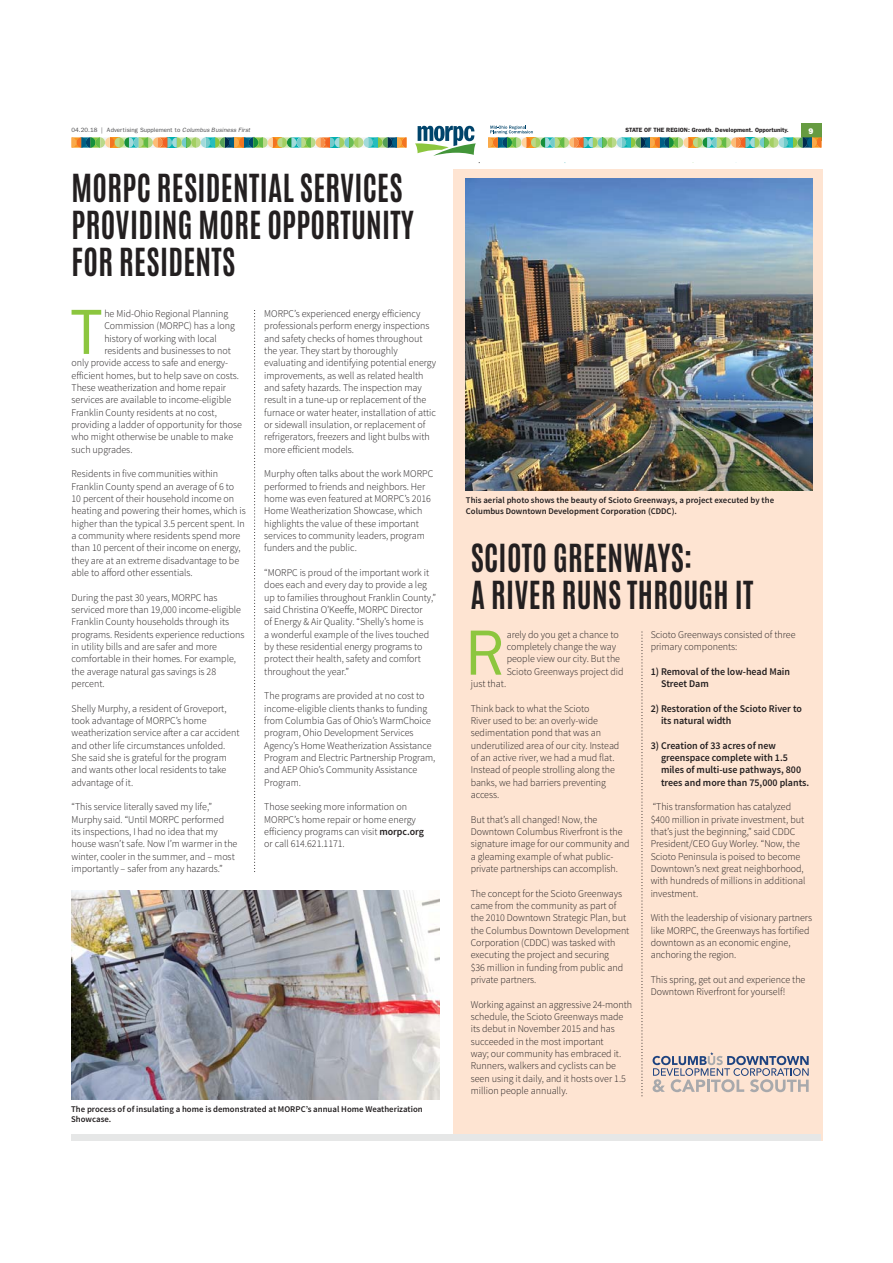
<style>
.page{position:relative;width:893px;height:1263px;background:#fff}
.page>*{position:absolute;margin:0;border:0;box-sizing:border-box;transform-origin:0 0}
.t1{font:64.2px "Franklin Gothic";color:#8cc63f}
.t2{font:700 32.85px/37px "Antonio";letter-spacing:.01em;color:#231f20;scale:.91 1}
.t3{font:300 10.35px/12.3px "Source Sans Pro";color:#231f20}
.t4{font:600 10.35px/12.3px "Source Sans Pro";color:#231f20}
.t5{font:600 8.7px/10.5px "Source Sans Pro";color:#231f20}
.t6{font:800 8.25px "Franklin Gothic";color:#fff}
.t7{font:6.15px "Franklin Gothic";color:#4c4c4e}
.t8{font:600 6.15px "Franklin Gothic";color:#231f20}
.s1{font-style:italic}
.s2{font-weight:600}
</style>
<div class="page">
<div style="left:801px;top:123px;width:20px;height:18px;background:#669b41"></div>
<svg style="left:415px;top:126px;width:61px;height:30px"></svg>
<svg style="left:72px;top:137px;width:334px;height:11px;background:#97b583"></svg>
<svg style="left:488px;top:126px;width:333px;height:22px"></svg>
<div style="left:453px;top:169px;width:369px;height:971px;background:#fee4d2"></div>
<div style="left:72px;top:1134px;width:749px;height:6px;background:#e6e7e7"></div>
<svg style="left:254px;top:310px;width:1px;height:562px"></svg>
<img style="left:71px;top:891px;width:368px;height:208px">
<svg style="left:641px;top:632px;width:1px;height:464px"></svg>
<img style="left:465px;top:178px;width:347px;height:313px">
<svg style="left:652px;top:1052px;width:156px;height:40px"></svg>
<p class="t7" style="left:72px;top:128px;width:180px">04.20.18 | Advertising Supplement to <span class="s1">Columbus Business First</span></p>
<p class="t8" style="left:625px;top:127px;width:165px">STATE OF THE REGION: Growth. Development. Opportunity.</p>
<p class="t6" style="left:808px;top:128px;width:6px">9</p>
<h2 class="t2" style="left:72px;top:171px;width:377px">MORPC RESIDENTIAL SERVICES<br>PROVIDING MORE OPPORTUNITY<br>FOR RESIDENTS</h2>
<h1 class="t1" style="left:71px;top:307px;width:35px">T</h1>
<p class="t3" style="left:104px;top:308px;width:125px">he Mid-Ohio Regional Planning</p>
<p class="t3" style="left:104px;top:321px;width:132px">Commission (MORPC) has a long</p>
<p class="t3" style="left:104px;top:333px;width:114px">history of working with local</p>
<p class="t3" style="left:104px;top:345px;width:128px">residents and businesses to not</p>
<p class="t3" style="left:72px;top:358px;width:158px">only provide access to safe and energy-</p>
<p class="t3" style="left:72px;top:370px;width:169px">efficient homes, but to help save on costs.</p>
<p class="t3" style="left:72px;top:382px;width:156px">These weatherization and home repair</p>
<p class="t3" style="left:72px;top:395px;width:161px">services are available to income-eligible</p>
<p class="t3" style="left:72px;top:407px;width:147px">Franklin County residents at no cost,</p>
<p class="t3" style="left:72px;top:419px;width:172px">providing a ladder of opportunity for those</p>
<p class="t3" style="left:72px;top:432px;width:163px">who might otherwise be unable to make</p>
<p class="t3" style="left:72px;top:444px;width:62px">such upgrades.</p>
<p class="t3" style="left:72px;top:469px;width:176px">Residents in five communities within Franklin County spend an average of 6 to 10 percent of their household income on heating and powering their homes, which is higher than the typical 3.5 percent spent. In a community where residents spend more than 10 percent of their income on energy, they are at an extreme disadvantage to be able to afford other essentials.</p>
<p class="t3" style="left:72px;top:592px;width:174px">During the past 30 years, MORPC has serviced more than 19,000 income-eligible Franklin County households through its programs. Residents experience reductions in utility bills and are safer and more comfortable in their homes. For example, the average natural gas savings is 28 percent.</p>
<p class="t3" style="left:72px;top:703px;width:169px">Shelly Murphy, a resident of Groveport, took advantage of MORPC’s home weatherization service after a car accident and other life circumstances unfolded.<br>She said she is grateful for the program and wants other local residents to take advantage of it.</p>
<p class="t3" style="left:72px;top:802px;width:167px">“This service literally saved my life,” Murphy said. “Until MORPC performed<br>its inspections, I had no idea that my house wasn’t safe. Now I’m warmer in the winter, cooler in the summer, and – most importantly – safer from any hazards.”</p>
<p class="t3" style="left:264px;top:308px;width:173px">MORPC’s experienced energy efficiency professionals perform energy inspections and safety checks of homes throughout the year. They start by thoroughly evaluating and identifying potential energy improvements, as well as related health and safety hazards. The inspection may result in a tune-up or replacement of the furnace or water heater, installation of attic or sidewall insulation, or replacement of refrigerators, freezers and light bulbs with more efficient models.</p>
<p class="t3" style="left:264px;top:469px;width:170px">Murphy often talks about the work MORPC performed to friends and neighbors. Her home was even featured at MORPC’s 2016<br>Home Weatherization Showcase, which highlights the value of these important services to community leaders, program funders and the public.</p>
<p class="t3" style="left:264px;top:567px;width:173px">“MORPC is proud of the important work it does each and every day to provide a leg up to families throughout Franklin County,” said Christina O’Keeffe, MORPC Director<br>of Energy &amp; Air Quality. “Shelly’s home is<br>a wonderful example of the lives touched by these residential energy programs to protect their health, safety and comfort throughout the year.”</p>
<p class="t3" style="left:264px;top:691px;width:173px">The programs are provided at no cost to income-eligible clients thanks to funding from Columbia Gas of Ohio’s WarmChoice program, Ohio Development Services Agency’s Home Weatherization Assistance Program and Electric Partnership Program, and AEP Ohio’s Community Assistance Program.</p>
<p class="t3" style="left:264px;top:802px;width:161px">Those seeking more information on MORPC’s home repair or home energy efficiency programs can visit <span class="s2">morpc.org </span>or call 614.621.1171.</p>
<p class="t5" style="left:71px;top:1105px;width:353px">The process of of insulating a home is demonstrated at MORPC’s annual Home Weatherization<br>Showcase.</p>
<p class="t5" style="left:466px;top:496px;width:310px">This aerial photo shows the beauty of Scioto Greenways, a project executed by the<br>Columbus Downtown Development Corporation (CDDC).</p>
<h2 class="t2" style="left:470px;top:541px;width:312px">SCIOTO GREENWAYS:<br>A RIVER RUNS THROUGH IT</h2>
<h1 class="t1" style="left:465px;top:628px;width:43px">R</h1>
<p class="t3" style="left:506px;top:629px;width:118px">arely do you get a chance to completely change the way people view our city. But the<br>Scioto Greenways project did</p>
<p class="t3" style="left:470px;top:678px;width:37px">just that.</p>
<p class="t3" style="left:470px;top:703px;width:150px">Think back to what the Scioto<br>River used to be: an overly-wide sedimentation pond that was an underutilized area of our city. Instead of an active river, we had a mud flat.<br>Instead of people strolling along the banks, we had barriers preventing access.</p>
<p class="t3" style="left:470px;top:814px;width:160px">But that’s all changed! Now, the Downtown Columbus Riverfront is the signature image for our community and a gleaming example of what public&shy;private partnerships can accomplish.</p>
<p class="t3" style="left:470px;top:888px;width:160px">The concept for the Scioto Greenways came from the community as part of the 2010 Downtown Strategic Plan, but the Columbus Downtown Development Corporation (CDDC) was tasked with executing the project and securing<br>$36 million in funding from public and private partners.</p>
<p class="t3" style="left:470px;top:999px;width:163px">Working against an aggressive 24-month schedule, the Scioto Greenways made its debut in November 2015 and has succeeded in the most important<br>way; our community has embraced it.<br>Runners, walkers and cyclists can be seen using it daily, and it hosts over 1.5 million people annually.</p>
<p class="t3" style="left:650px;top:629px;width:146px">Scioto Greenways consisted of three primary components:</p>
<p class="t4" style="left:661px;top:666px;width:131px;text-indent:-10px">1) Removal of the low-head Main<br>Street Dam</p>
<p class="t4" style="left:661px;top:703px;width:142px;text-indent:-10px">2) Restoration of the Scioto River to its natural width</p>
<p class="t4" style="left:661px;top:740px;width:150px;text-indent:-10px">3) Creation of 33 acres of new greenspace complete with 1.5 miles of multi-use pathways, 800 trees and more than 75,000 plants.</p>
<p class="t3" style="left:650px;top:802px;width:156px">“This transformation has catalyzed $400 million in private investment, but that’s just the beginning,” said CDDC President/CEO Guy Worley. “Now, the Scioto Peninsula is poised to become Downtown’s next great neighborhood, with hundreds of millions in additional investment.</p>
<p class="t3" style="left:650px;top:913px;width:163px">With the leadership of visionary partners like MORPC, the Greenways has fortified downtown as an economic engine, anchoring the region.</p>
<p class="t3" style="left:650px;top:974px;width:156px">This spring, get out and experience the<br>Downtown Riverfront for yourself!</p>
</div>
